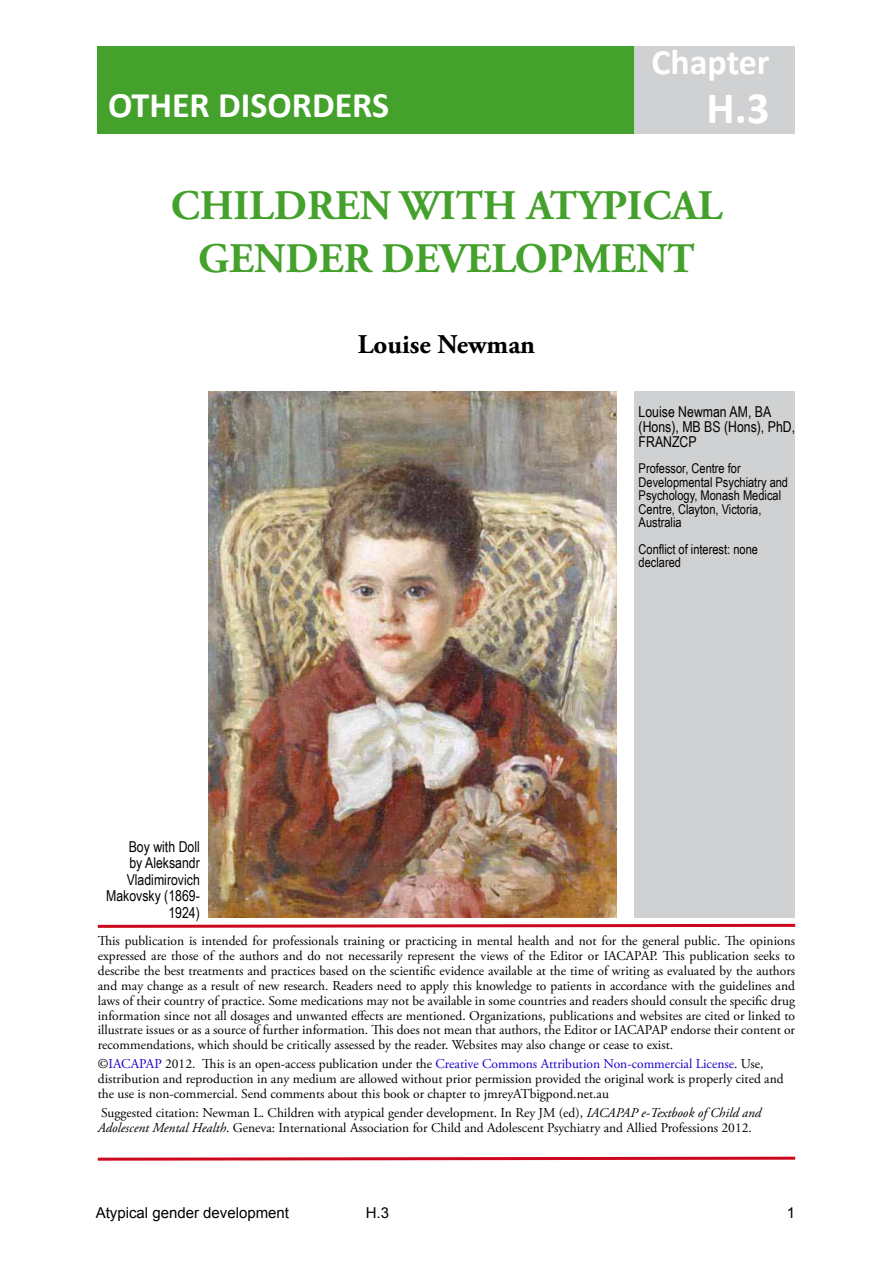
<style>
.page{position:relative;width:893px;height:1263px;background:#fff}
.page>*{position:absolute;margin:0;border:0;box-sizing:border-box;transform-origin:0 0}
.t1{font:700 45px "Calibri";color:#fff}
.t2{font:700 42px/52.5px "Adobe Garamond Pro";color:#44a12b;text-align:center}
.t3{font:700 36px "Calibri";color:#fff}
.t4{font:700 27px "Adobe Garamond Pro";color:#000}
.t5{font:15px/16.5px "Arial Narrow";color:#000}
.t6{font:15px "Arial";color:#000}
.t7{font:13.5px/14.9px "Adobe Garamond Pro";color:#000}
.t8{font:13.5px/13.5px "Arial Narrow";color:#000}
.s1{color:#1700cb}
.s2{font-style:italic}
</style>
<div class="page">
<div style="left:98px;top:47px;width:697px;height:87px;background:#44a12b"></div>
<div style="left:634px;top:47px;width:161px;height:87px;background:#d0d1d2"></div>
<svg style="left:97px;top:923px;width:699px;height:5px"></svg>
<div style="left:634px;top:391px;width:161px;height:527px;background:#d0d1d2"></div>
<svg style="left:97px;top:1156px;width:699px;height:5px"></svg>
<img style="left:208px;top:391px;width:408px;height:527px">
<h3 class="t3" style="left:108px;top:82px;width:283px">OTHER DISORDERS</h3>
<h3 class="t3" style="left:651px;top:39px;width:120px">Chapter</h3>
<h1 class="t1" style="left:706px;top:79px;width:65px">H.3</h1>
<h2 class="t2" style="left:171px;top:180px;width:553px">CHILDREN WITH ATYPICAL<br>GENDER DEVELOPMENT</h2>
<p class="t5" style="left:106px;top:838px;width:95px;text-align:right">Boy with Doll<br>by Aleksandr<br>Vladimirovich<br>Makovsky (1869-<br>1924)</p>
<h3 class="t4" style="left:358px;top:329px;width:179px">Louise Newman</h3>
<p class="t5" style="left:639px;top:404px;width:158px;line-height:15px">Louise Newman AM, BA (Hons), MB BS (Hons), PhD,<br>FRANZCP</p>
<p class="t8" style="left:639px;top:461px;width:151px">Professor, Centre for<br>Developmental Psychiatry and<br>Psychology, Monash Medical<br>Centre, Clayton, Victoria,<br>Australia</p>
<p class="t8" style="left:639px;top:541px;width:121px">Conflict of interest: none declared</p>
<p class="t7" style="left:98px;top:934px;width:699px;text-align:justify">This publication is intended for professionals training or practicing in mental health and not for the general public. The opinions expressed are those of the authors and do not necessarily represent the views of the Editor or IACAPAP. This publication seeks to describe the best treatments and practices based on the scientific evidence available at the time of writing as evaluated by the authors and may change as a result of new research. Readers need to apply this knowledge to patients in accordance with the guidelines and laws of their country of practice. Some medications may not be available in some countries and readers should consult the specific drug information since not all dosages and unwanted effects are mentioned. Organizations, publications and websites are cited or linked to illustrate issues or as a source of further information. This does not mean that authors, the Editor or IACAPAP endorse their content or recommendations, which should be critically assessed by the reader. Websites may also change or cease to exist.</p>
<p class="t7" style="left:98px;top:1057px;width:687px">©<span class="s1">IACAPAP</span> 2012. This is an open-access publication under the <span class="s1">Creative Commons Attribution Non-commercial License</span>. Use, distribution and reproduction in any medium are allowed without prior permission provided the original work is properly cited and the use is non-commercial. Send comments about this book or chapter to jmreyATbigpond.net.au</p>
<p class="t7" style="left:98px;top:1106px;width:665px">Suggested citation: Newman L. Children with atypical gender development. In Rey JM (ed), <span class="s2">IACAPAP e-Textbook of Child and<br>Adolescent Mental Health</span>. Geneva: International Association for Child and Adolescent Psychiatry and Allied Professions 2012.</p>
<p class="t6" style="left:96px;top:1202px;width:195px">Atypical gender development</p>
<p class="t6" style="left:366px;top:1202px;width:25px">H.3</p>
<p class="t6" style="left:787px;top:1203px;width:10px">1</p>
</div>
